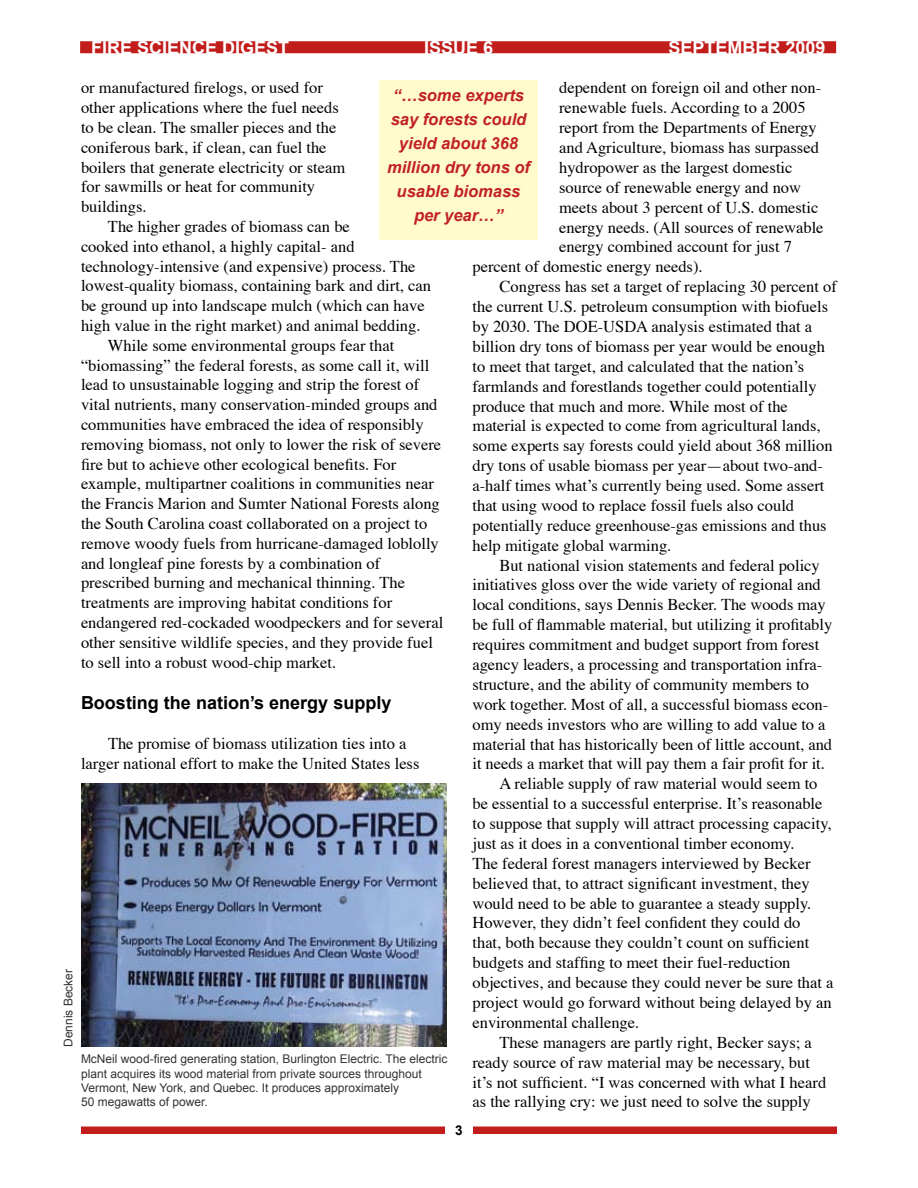
<style>
.page{position:relative;width:918px;height:1188px;background:#fff}
.page>*{position:absolute;margin:0;border:0;box-sizing:border-box;transform-origin:0 0}
.t1{font:700 18px "Arial";color:#fff}
.t2{font:700 18px "Arial";color:#000}
.t3{font:16.5px/19.8px "Times";color:#000}
.t4{font:italic 700 16.5px/24px "Arial";color:#c12126;text-align:center}
.t5{font:700 13.5px "Arial";color:#000}
.t6{font:12px/14.4px "Arial";color:#333}
</style>
<div class="page">
<div style="left:81px;top:1126px;width:756px;height:8px;background:#c11d1b"></div>
<div style="left:446px;top:1116px;width:27px;height:32px;background:#fff"></div>
<div style="left:80px;top:41px;width:756px;height:12px;background:#c11d1b"></div>
<img style="left:81px;top:783px;width:366px;height:264px">
<div style="left:379px;top:81px;width:158px;height:159px;background:#fffbcc"></div>
<p class="t6" style="left:61px;top:1047px;width:80px;rotate:-90deg">Dennis Becker</p>
<p class="t1" style="left:91px;top:35px;width:200px">Fire Science Digest</p>
<p class="t1" style="left:424px;top:35px;width:71px">Issue 6</p>
<p class="t1" style="left:668px;top:35px;width:159px">SEPTEMBER 2009</p>
<p class="t3" style="left:81px;top:77px;width:266px">or manufactured firelogs, or used for other applications where the fuel needs to be clean. The smaller pieces and the coniferous bark, if clean, can fuel the boilers that generate electricity or steam for sawmills or heat for community buildings.</p>
<p class="t3" style="left:108px;top:215px;width:243px">The higher grades of biomass can be</p>
<p class="t3" style="left:81px;top:235px;width:275px">cooked into ethanol, a highly capital- and</p>
<p class="t3" style="left:81px;top:255px;width:336px">technology-intensive (and expensive) process. The</p>
<p class="t3" style="left:81px;top:275px;width:352px">lowest-quality biomass, containing bark and dirt, can</p>
<p class="t3" style="left:81px;top:294px;width:345px">be ground up into landscape mulch (which can have</p>
<p class="t3" style="left:81px;top:314px;width:341px">high value in the right market) and animal bedding.</p>
<p class="t3" style="left:108px;top:334px;width:288px">While some environmental groups fear that</p>
<p class="t3" style="left:81px;top:354px;width:350px">“biomassing” the federal forests, as some call it, will</p>
<p class="t3" style="left:81px;top:374px;width:340px">lead to unsustainable logging and strip the forest of</p>
<p class="t3" style="left:81px;top:393px;width:358px">vital nutrients, many conservation-minded groups and</p>
<p class="t3" style="left:81px;top:413px;width:344px">communities have embraced the idea of responsibly</p>
<p class="t3" style="left:81px;top:433px;width:362px">removing biomass, not only to lower the risk of severe</p>
<p class="t3" style="left:81px;top:453px;width:317px">fire but to achieve other ecological benefits. For</p>
<p class="t3" style="left:81px;top:473px;width:354px">example, multipartner coalitions in communities near</p>
<p class="t3" style="left:81px;top:492px;width:360px">the Francis Marion and Sumter National Forests along</p>
<p class="t3" style="left:81px;top:512px;width:348px">the South Carolina coast collaborated on a project to</p>
<p class="t3" style="left:81px;top:532px;width:359px">remove woody fuels from hurricane-damaged loblolly</p>
<p class="t3" style="left:81px;top:552px;width:301px">and longleaf pine forests by a combination of</p>
<p class="t3" style="left:81px;top:572px;width:326px">prescribed burning and mechanical thinning. The</p>
<p class="t3" style="left:81px;top:591px;width:313px">treatments are improving habitat conditions for</p>
<p class="t3" style="left:81px;top:611px;width:364px">endangered red-cockaded woodpeckers and for several</p>
<p class="t3" style="left:81px;top:631px;width:353px">other sensitive wildlife species, and they provide fuel</p>
<p class="t3" style="left:81px;top:651px;width:257px">to sell into a robust wood-chip market.</p>
<p class="t2" style="left:81px;top:691px;width:312px">Boosting the nation’s energy supply</p>
<p class="t3" style="left:81px;top:732px;width:340px;text-indent:27px">The promise of biomass utilization ties into a larger national effort to make the United States less</p>
<p class="t3" style="left:559px;top:77px;width:264px">dependent on foreign oil and other non-</p>
<p class="t3" style="left:559px;top:96px;width:248px">renewable fuels. According to a 2005</p>
<p class="t3" style="left:559px;top:116px;width:259px">report from the Departments of Energy</p>
<p class="t3" style="left:559px;top:136px;width:261px">and Agriculture, biomass has surpassed</p>
<p class="t3" style="left:559px;top:156px;width:235px">hydropower as the largest domestic</p>
<p class="t3" style="left:559px;top:176px;width:244px">source of renewable energy and now</p>
<p class="t3" style="left:559px;top:196px;width:261px">meets about 3 percent of U.S. domestic</p>
<p class="t3" style="left:559px;top:216px;width:266px">energy needs. (All sources of renewable</p>
<p class="t3" style="left:559px;top:236px;width:234px">energy combined account for just 7</p>
<p class="t3" style="left:473px;top:255px;width:232px">percent of domestic energy needs).</p>
<p class="t3" style="left:499px;top:275px;width:339px">Congress has set a target of replacing 30 percent of</p>
<p class="t3" style="left:473px;top:295px;width:357px">the current U.S. petroleum consumption with biofuels</p>
<p class="t3" style="left:473px;top:315px;width:341px">by 2030. The DOE-USDA analysis estimated that a</p>
<p class="t3" style="left:473px;top:335px;width:354px">billion dry tons of biomass per year would be enough</p>
<p class="t3" style="left:473px;top:355px;width:333px">to meet that target, and calculated that the nation’s</p>
<p class="t3" style="left:473px;top:375px;width:346px">farmlands and forestlands together could potentially</p>
<p class="t3" style="left:473px;top:395px;width:317px">produce that much and more. While most of the</p>
<p class="t3" style="left:473px;top:415px;width:350px">material is expected to come from agricultural lands,</p>
<p class="t3" style="left:473px;top:434px;width:362px">some experts say forests could yield about 368 million</p>
<p class="t3" style="left:473px;top:454px;width:352px">dry tons of usable biomass per year—about two-and-</p>
<p class="t3" style="left:473px;top:474px;width:353px">a-half times what’s currently being used. Some assert</p>
<p class="t3" style="left:473px;top:494px;width:323px">that using wood to replace fossil fuels also could</p>
<p class="t3" style="left:473px;top:514px;width:356px">potentially reduce greenhouse-gas emissions and thus</p>
<p class="t3" style="left:473px;top:534px;width:200px">help mitigate global warming.</p>
<p class="t3" style="left:499px;top:554px;width:322px">But national vision statements and federal policy</p>
<p class="t3" style="left:473px;top:574px;width:350px">initiatives gloss over the wide variety of regional and</p>
<p class="t3" style="left:473px;top:593px;width:355px">local conditions, says Dennis Becker. The woods may</p>
<p class="t3" style="left:473px;top:613px;width:361px">be full of flammable material, but utilizing it profitably</p>
<p class="t3" style="left:473px;top:633px;width:348px">requires commitment and budget support from forest</p>
<p class="t3" style="left:473px;top:653px;width:351px">agency leaders, a processing and transportation infra-</p>
<p class="t3" style="left:473px;top:673px;width:338px">structure, and the ability of community members to</p>
<p class="t3" style="left:473px;top:693px;width:357px">work together. Most of all, a successful biomass econ-</p>
<p class="t3" style="left:473px;top:713px;width:355px">omy needs investors who are willing to add value to a</p>
<p class="t3" style="left:473px;top:733px;width:361px">material that has historically been of little account, and</p>
<p class="t3" style="left:473px;top:753px;width:354px">it needs a market that will pay them a fair profit for it.</p>
<p class="t3" style="left:499px;top:772px;width:320px">A reliable supply of raw material would seem to</p>
<p class="t3" style="left:473px;top:792px;width:352px">be essential to a successful enterprise. It’s reasonable</p>
<p class="t3" style="left:473px;top:812px;width:361px">to suppose that supply will attract processing capacity,</p>
<p class="t3" style="left:473px;top:832px;width:323px">just as it does in a conventional timber economy.</p>
<p class="t3" style="left:473px;top:852px;width:340px">The federal forest managers interviewed by Becker</p>
<p class="t3" style="left:473px;top:872px;width:339px">believed that, to attract significant investment, they</p>
<p class="t3" style="left:473px;top:892px;width:340px">would need to be able to guarantee a steady supply.</p>
<p class="t3" style="left:473px;top:912px;width:330px">However, they didn’t feel confident they could do</p>
<p class="t3" style="left:473px;top:931px;width:338px">that, both because they couldn’t count on sufficient</p>
<p class="t3" style="left:473px;top:951px;width:320px">budgets and staffing to meet their fuel-reduction</p>
<p class="t3" style="left:473px;top:971px;width:363px">objectives, and because they could never be sure that a</p>
<p class="t3" style="left:473px;top:991px;width:361px">project would go forward without being delayed by an</p>
<p class="t3" style="left:473px;top:1011px;width:168px">environmental challenge.</p>
<p class="t3" style="left:499px;top:1031px;width:314px">These managers are partly right, Becker says; a</p>
<p class="t3" style="left:473px;top:1051px;width:339px">ready source of raw material may be necessary, but</p>
<p class="t3" style="left:473px;top:1071px;width:355px">it’s not sufficient. “I was concerned with what I heard</p>
<p class="t3" style="left:473px;top:1091px;width:340px">as the rallying cry: we just need to solve the supply</p>
<p class="t4" style="left:387px;top:84px;width:145px">“…some experts say forests could yield about 368 million dry tons of usable biomass per year…”</p>
<p class="t6" style="left:81px;top:1052px;width:368px">McNeil wood-fired generating station, Burlington Electric. The electric plant acquires its wood material from private sources throughout Vermont, New York, and Quebec. It produces approximately<br>50 megawatts of power.</p>
<p class="t5" style="left:455px;top:1122px;width:9px">3</p>
</div>
